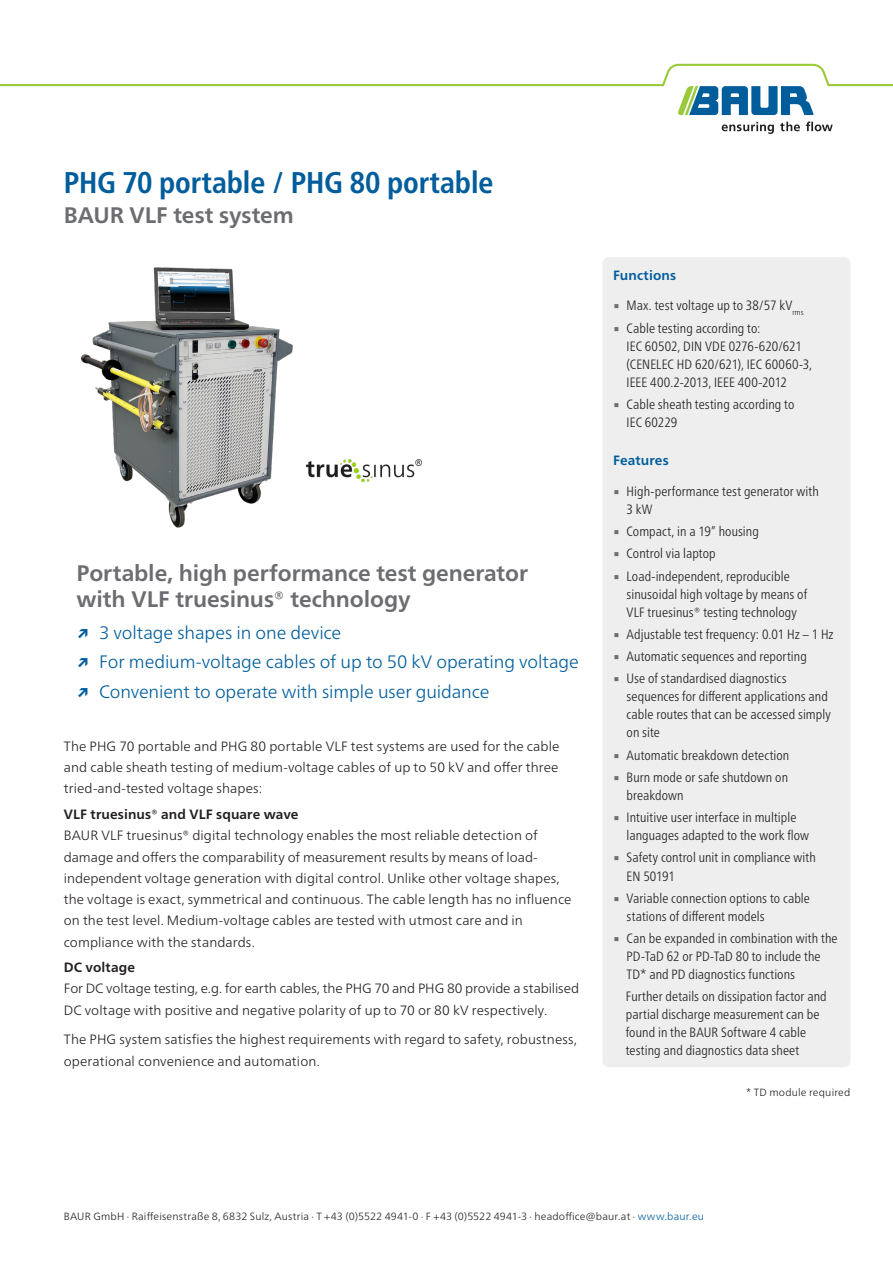
<style>
.page{position:relative;width:893px;height:1263px;background:#fff}
.page>*{position:absolute;margin:0;border:0;box-sizing:border-box;transform-origin:0 0}
.DB_-_Titel_Produktna{font:700 condensed 30px "Frutiger Neue LTW1 G";letter-spacing:-.005em;color:#005d9c}
.DB_-_Aufzählung_USP{font:700 22.5px/25.5px "Frutiger Neue LTW1 G";letter-spacing:-.005em;color:#6c6d70}
.DB_-_Titel_Produktbe{font:700 22.5px "Frutiger Neue LTW1 G";color:#6c6d70}
.t1{font:300 18px "Frutiger Neue LTW1 G";letter-spacing:-.005em;color:#005d9c}
.DB_-_Condensed_Aufzä{font:300 condensed 13.5px/18px "Frutiger Neue LTW1 G";letter-spacing:.005em;color:#231f20}
.DB___Fließtext{font:300 13.5px/21.3px "Frutiger Neue LTW1 G";letter-spacing:.005em;color:#231f20}
.DB___Fließtext-2{font:700 13.5px "Frutiger Neue LTW1 G";letter-spacing:.01em;color:#231f20}
.DB_-_Condensed_Übers{font:700 13.5px "Frutiger Neue LTW1 G";letter-spacing:.01em;color:#005d9c}
.DB_-_Fußnote{font:300 10.5px "Frutiger Neue LTW1 G";letter-spacing:.015em;color:#231f20}
.s1{font-weight:700}
.s2{font-family:"Lucida Sans Unicode";font-weight:400;font-stretch:normal;color:#6c6d70}
.s3{color:#005d9c}
</style>
<div class="page">
<svg style="left:722px;top:122px;width:52px;height:12px"></svg>
<svg style="left:780px;top:122px;width:20px;height:9px"></svg>
<svg style="left:806px;top:122px;width:27px;height:9px"></svg>
<svg style="left:0;top:64px;width:893px;height:51px"></svg>
<div style="left:602px;top:257px;width:248px;height:810px;background:#eeeeef;border-radius:6px"></div>
<img style="left:80px;top:267px;width:213px;height:261px">
<img style="left:307px;top:459px;width:114px;height:23px">
<p class="DB_-_Titel_Produktna" style="left:64px;top:160px;width:431px">PHG 70 portable / PHG 80 portable</p>
<p class="DB_-_Titel_Produktbe" style="left:64px;top:199px;width:232px">BAUR VLF test system</p>
<p class="DB_-_Aufzählung_USP" style="left:77px;top:559px;width:453px">Portable, high performance test generator with VLF truesinus® technology</p>
<p class="t1" style="left:77px;top:619px;width:266px"><span class="s1">↗</span> 3 voltage shapes in one device</p>
<p class="t1" style="left:77px;top:649px;width:504px"><span class="s1">↗</span> For medium-voltage cables of up to 50 kV operating voltage</p>
<p class="t1" style="left:77px;top:679px;width:414px"><span class="s1">↗</span> Convenient to operate with simple user guidance</p>
<p class="DB___Fließtext" style="left:64px;top:735px;width:497px;text-align:justify">The PHG 70 portable and PHG 80 portable VLF test systems are used for the cable and cable sheath testing of medium-voltage cables of up to 50 kV and offer three tried-and-tested voltage shapes:</p>
<p class="DB___Fließtext-2" style="left:64px;top:804px;width:236px">VLF truesinus® and VLF square wave</p>
<p class="DB___Fließtext" style="left:64px;top:824px;width:509px">BAUR VLF truesinus® digital technology enables the most reliable detection of damage and offers the comparability of measurement results by means of load&shy;independent voltage generation with digital control. Unlike other voltage shapes, the voltage is exact, symmetrical and continuous. The cable length has no influence on the test level. Medium-voltage cables are tested with utmost care and in compliance with the standards.</p>
<p class="DB___Fließtext-2" style="left:64px;top:957px;width:73px">DC voltage</p>
<p class="DB___Fließtext" style="left:64px;top:977px;width:517px">For DC voltage testing, e.g. for earth cables, the PHG 70 and PHG 80 provide a stabilised<br>DC voltage with positive and negative polarity of up to 70 or 80 kV respectively.</p>
<p class="DB___Fließtext" style="left:64px;top:1028px;width:515px">The PHG system satisfies the highest requirements with regard to safety, robustness, operational convenience and automation.</p>
<p class="DB_-_Condensed_Übers" style="left:613px;top:265px;width:65px">Functions</p>
<p class="DB_-_Condensed_Aufzä" style="left:613px;top:296px;width:192px"><span class="s2">▪</span> Max. test voltage up to 38/57 kV<sub>rms</sub></p>
<p class="DB_-_Condensed_Aufzä" style="left:627px;top:318px;width:187px;text-indent:-14px"><span class="s2">▪</span> Cable testing according to:<br>IEC 60502, DIN VDE 0276-620/621 (CENELEC HD 620/621), IEC 60060-3,<br>IEEE 400.2-2013, IEEE 400-2012</p>
<p class="DB_-_Condensed_Aufzä" style="left:627px;top:394px;width:169px;text-indent:-14px"><span class="s2">▪</span> Cable sheath testing according to<br>IEC 60229</p>
<p class="DB_-_Condensed_Übers" style="left:613px;top:451px;width:57px">Features</p>
<p class="DB_-_Condensed_Aufzä" style="left:627px;top:481px;width:194px;text-indent:-14px"><span class="s2">▪</span> High-performance test generator with<br>3 kW</p>
<p class="DB_-_Condensed_Aufzä" style="left:613px;top:521px;width:147px"><span class="s2">▪</span> Compact, in a 19” housing</p>
<p class="DB_-_Condensed_Aufzä" style="left:613px;top:544px;width:104px"><span class="s2">▪</span> Control via laptop</p>
<p class="DB_-_Condensed_Aufzä" style="left:627px;top:566px;width:182px;text-indent:-14px"><span class="s2">▪</span> Load-independent, reproducible sinusoidal high voltage by means of<br>VLF truesinus® testing technology</p>
<p class="DB_-_Condensed_Aufzä" style="left:613px;top:624px;width:222px"><span class="s2">▪</span> Adjustable test frequency: 0.01 Hz – 1 Hz</p>
<p class="DB_-_Condensed_Aufzä" style="left:613px;top:646px;width:195px"><span class="s2">▪</span> Automatic sequences and reporting</p>
<p class="DB_-_Condensed_Aufzä" style="left:627px;top:669px;width:206px;text-indent:-14px"><span class="s2">▪</span> Use of standardised diagnostics sequences for different applications and cable routes that can be accessed simply on site</p>
<p class="DB_-_Condensed_Aufzä" style="left:613px;top:745px;width:178px"><span class="s2">▪</span> Automatic breakdown detection</p>
<p class="DB_-_Condensed_Aufzä" style="left:627px;top:767px;width:163px;text-indent:-14px"><span class="s2">▪</span> Burn mode or safe shutdown on breakdown</p>
<p class="DB_-_Condensed_Aufzä" style="left:627px;top:807px;width:184px;text-indent:-14px"><span class="s2">▪</span> Intuitive user interface in multiple languages adapted to the work flow</p>
<p class="DB_-_Condensed_Aufzä" style="left:627px;top:848px;width:191px;text-indent:-14px"><span class="s2">▪</span> Safety control unit in compliance with<br>EN 50191</p>
<p class="DB_-_Condensed_Aufzä" style="left:627px;top:888px;width:185px;text-indent:-14px"><span class="s2">▪</span> Variable connection options to cable stations of different models</p>
<p class="DB_-_Condensed_Aufzä" style="left:627px;top:928px;width:213px;text-indent:-14px"><span class="s2">▪</span> Can be expanded in combination with the<br>PD-TaD 62 or PD-TaD 80 to include the<br>TD* and PD diagnostics functions</p>
<p class="DB_-_Condensed_Aufzä" style="left:626px;top:986px;width:202px">Further details on dissipation factor and partial discharge measurement can be found in the BAUR Software 4 cable testing and diagnostics data sheet</p>
<p class="DB_-_Fußnote" style="left:746px;top:1085px;width:106px">* TD module required</p>
<p class="DB_-_Fußnote" style="left:64px;top:1208px;width:642px">BAUR GmbH · Raiffeisenstraße 8, 6832 Sulz, Austria · T +43 (0)5522 4941-0 · F +43 (0)5522 4941-3 · headoffice@baur.at · <span class="s3">www.baur.eu</span></p>
</div>
